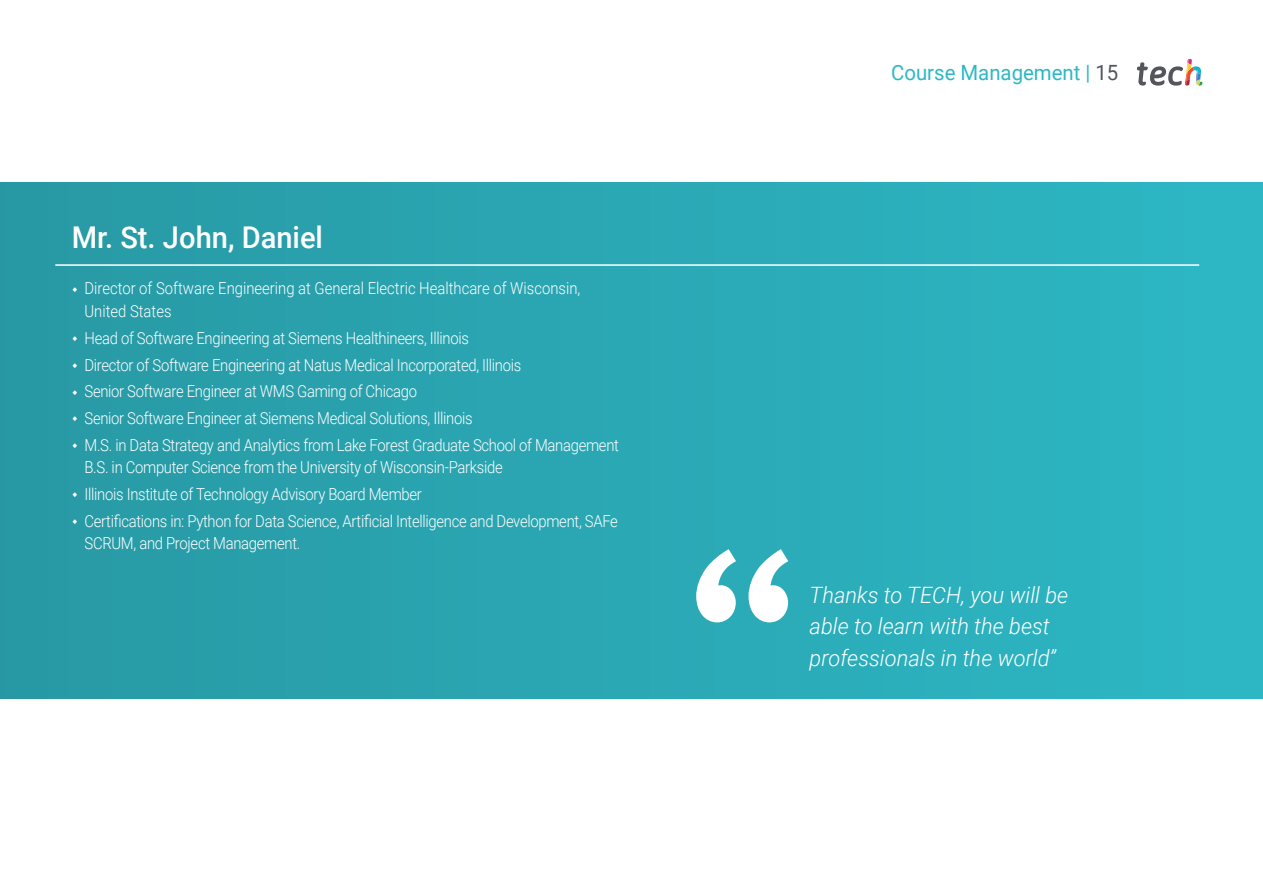
<style>
.page{position:relative;width:1263px;height:893px;background:#fff}
.page>*{position:absolute;margin:0;border:0;box-sizing:border-box;transform-origin:0 0}
.t1{font:500 30px "Roboto";color:#fff}
.t2{font:italic 300 22.5px/31.5px "Roboto";color:#fff}
.t3{font:21px "Roboto";color:#2db8c5}
.t4{font:300 16.5px/26.7px "Roboto";letter-spacing:-.02em;color:#fff;scale:.9 1}
.t5{font:300 16.5px/22.5px "Roboto";color:#fff;scale:.9 1}
.s1{color:#52555b}
</style>
<div class="page">
<div style="left:0;top:182px;width:1263px;height:516px;background:linear-gradient(to right,#2799a4,#2db7c5)"></div>
<hr style="left:55px;top:264px;width:1144px;height:2px;background:#fff">
<svg style="left:1137px;top:59px;width:65px;height:27px"></svg>
<svg style="left:696px;top:549px;width:92px;height:73px"></svg>
<svg style="left:73px;top:287px;width:4px;height:5px"></svg>
<svg style="left:73px;top:336px;width:4px;height:5px"></svg>
<svg style="left:73px;top:363px;width:4px;height:5px"></svg>
<svg style="left:73px;top:390px;width:4px;height:5px"></svg>
<svg style="left:73px;top:416px;width:4px;height:5px"></svg>
<svg style="left:73px;top:443px;width:4px;height:5px"></svg>
<svg style="left:73px;top:492px;width:4px;height:5px"></svg>
<svg style="left:73px;top:519px;width:4px;height:5px"></svg>
<h1 class="t1" style="left:72px;top:216px;width:253px">Mr. St. John, Daniel</h1>
<p class="t5" style="left:85px;top:277px;width:552px">Director of Software Engineering at General Electric Healthcare of Wisconsin,<br>United States</p>
<p class="t4" style="left:85px;top:324px;width:595px">Head of Software Engineering at Siemens Healthineers, Illinois<br>Director of Software Engineering at Natus Medical Incorporated, Illinois<br>Senior Software Engineer at WMS Gaming of Chicago<br>Senior Software Engineer at Siemens Medical Solutions, Illinois<br>M.S. in Data Strategy and Analytics from Lake Forest Graduate School of Management</p>
<p class="t4" style="left:85px;top:453px;width:594px">B.S. in Computer Science from the University of Wisconsin-Parkside<br>Illinois Institute of Technology Advisory Board Member<br>Certifications in: Python for Data Science, Artificial Intelligence and Development, SAFe</p>
<p class="t4" style="left:85px;top:529px;width:241px">SCRUM, and Project Management.</p>
<p class="t3" style="left:891px;top:57px;width:229px">Course Management | <span class="s1">15</span></p>
<h2 class="t2" style="left:810px;top:578px;width:260px">Thanks to TECH, you will be able to learn with the best professionals in the world”</h2>
</div>
